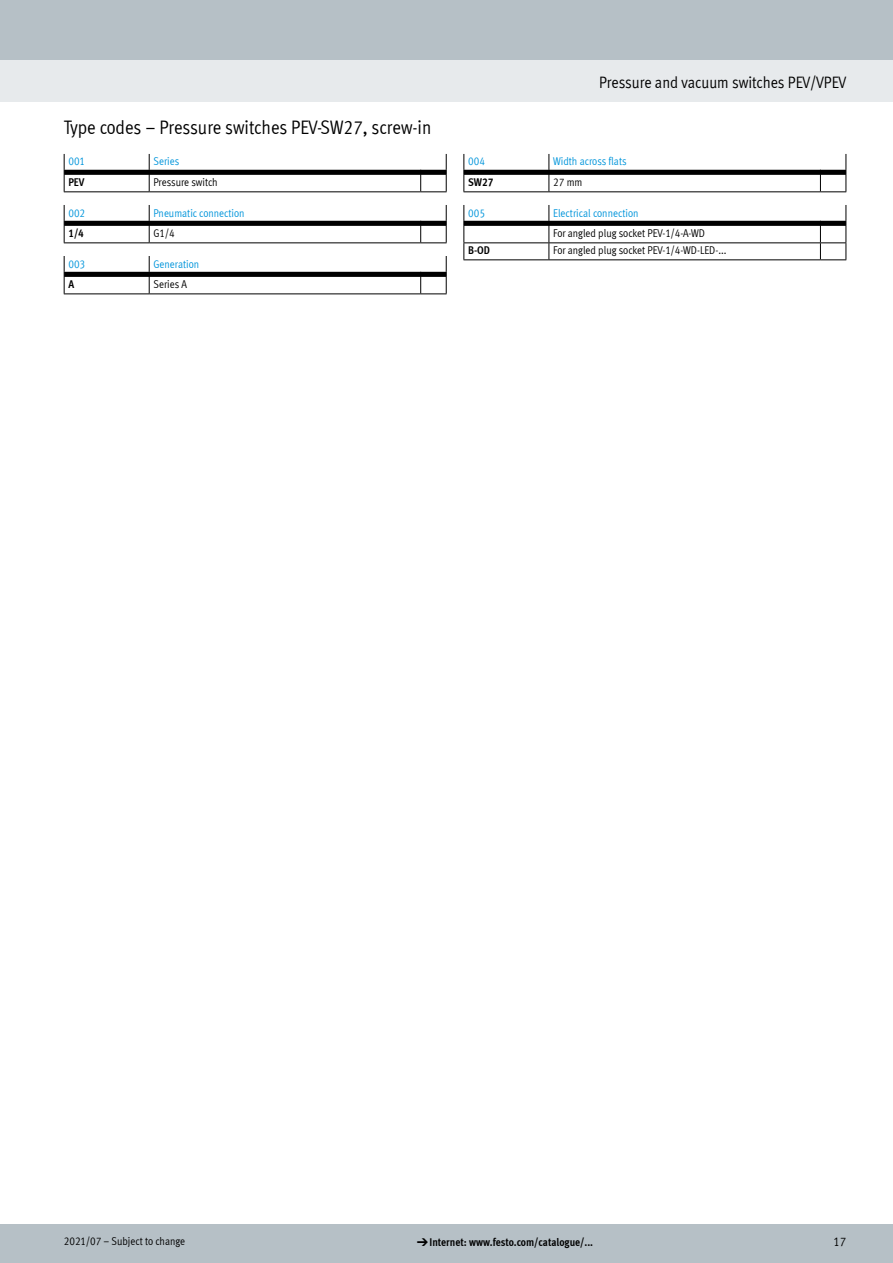
<style>
.page{position:relative;width:893px;height:1263px;background:#fff}
.page>*{position:absolute;margin:0;border:0;box-sizing:border-box;transform-origin:0 0}
.FES_title_section{font:19.5px "Meta Cond LF";letter-spacing:-.005em;color:#000}
.FES_title_family{font:16.5px "Meta Cond LF";letter-spacing:-.005em;color:#000}
.t1{font:12.75px "Meta Cond LF";color:#000}
.t2{font:11.25px/20.5px "Meta Cond LF";color:#000}
.t3{font:11.25px "Meta Cond LF";color:#0095db}
.t4{font:700 11.25px "Meta Cond LF";color:#000}
.s1{color:#0095db}
.s2{font-family:"Meto Pict 182";font-weight:400}
</style>
<div class="page">
<div style="left:0;top:1225px;width:893px;height:38px;background:#b6c0c6"></div>
<div style="left:0;top:60px;width:893px;height:42px;background:#e7eaec"></div>
<div style="left:0;top:0;width:893px;height:60px;background:#b6c0c6"></div>
<svg style="left:64px;top:154px;width:383px;height:38px"></svg>
<svg style="left:64px;top:205px;width:383px;height:38px"></svg>
<svg style="left:64px;top:256px;width:383px;height:38px"></svg>
<svg style="left:463px;top:154px;width:384px;height:38px"></svg>
<svg style="left:463px;top:205px;width:384px;height:55px"></svg>
<p class="FES_title_section" style="left:64px;top:116px;width:369px">Type codes – Pressure switches PEV-SW27, screw-in</p>
<p class="t3" style="left:68px;top:155px;width:18px">001</p>
<p class="t3" style="left:153px;top:155px;width:27px">Series</p>
<p class="t4" style="left:68px;top:175px;width:17px">PEV</p>
<p class="t2" style="left:153px;top:171px;width:66px">Pressure switch</p>
<p class="t3" style="left:68px;top:206px;width:18px">002</p>
<p class="t3" style="left:153px;top:206px;width:93px">Pneumatic connection</p>
<p class="t4" style="left:68px;top:226px;width:17px">1/4</p>
<p class="t2" style="left:153px;top:222px;width:23px">G1/4</p>
<p class="t3" style="left:68px;top:257px;width:18px">003</p>
<p class="t3" style="left:153px;top:257px;width:47px">Generation</p>
<p class="t4" style="left:68px;top:277px;width:7px">A</p>
<p class="t2" style="left:153px;top:273px;width:35px">Series A</p>
<p class="FES_title_family" style="left:599px;top:72px;width:249px">Pressure and vacuum switches PEV/VPEV</p>
<p class="t3" style="left:468px;top:155px;width:18px">004</p>
<p class="t3" style="left:553px;top:155px;width:75px">Width across flats</p>
<p class="t4" style="left:468px;top:175px;width:27px">SW27</p>
<p class="t2" style="left:553px;top:171px;width:31px">27 mm</p>
<p class="t3" style="left:468px;top:206px;width:18px">005</p>
<p class="t2" style="left:553px;top:202px;width:153px"><span class="s1">Electrical connection<br></span>For angled plug socket PEV-1/4-A-WD</p>
<p class="t4" style="left:468px;top:243px;width:23px">B-OD</p>
<p class="t2" style="left:553px;top:239px;width:175px">For angled plug socket PEV-1/4-WD-LED-...</p>
<p class="t2" style="left:64px;top:1231px;width:123px">2021/07 – Subject to change</p>
<p class="t4" style="left:417px;top:1235px;width:178px"><span class="s2">d</span>Internet: www.festo.com/catalogue/...</p>
<p class="t1" style="left:833px;top:1234px;width:14px">17</p>
</div>
